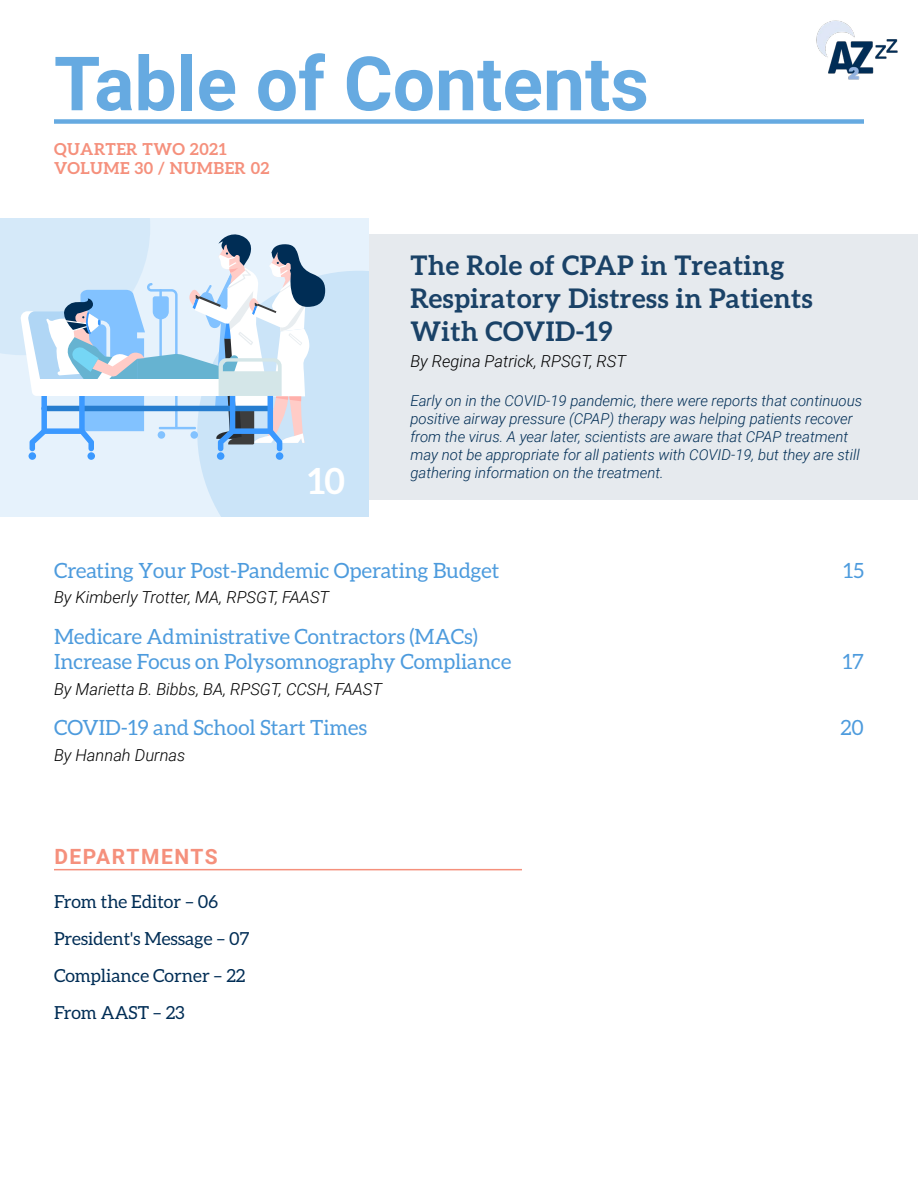
<style>
.page{position:relative;width:918px;height:1188px;background:#fff}
.page>*{position:absolute;margin:0;border:0;box-sizing:border-box;transform-origin:0 0}
.t1{font:700 75px "Roboto";color:#66aae1}
.t2{font:700 36px "Aleo";color:#fff}
.t3{font:700 27px/33px "Aleo";letter-spacing:.02em;color:#1a4267}
.t4{font:21px/25.5px "Aleo";color:#4d9bdd}
.t5{font:700 21px "Roboto";letter-spacing:.075em;color:#f5907c}
.t6{font:18px/37px "Aleo";color:#002d55}
.t7{font:italic 300 16.5px "Roboto";color:#000}
.t8{font:700 16.5px/19.5px "Aleo";letter-spacing:.03em;color:#f5907c}
.t9{font:italic 300 15px/18px "Roboto";color:#002d55}
</style>
<div class="page">
<div style="left:0;top:235px;width:918px;height:265px;background:#e6eaee"></div>
<img style="left:816px;top:20px;width:82px;height:60px">
<div style="left:54px;top:119px;width:810px;height:5px;background:#66aae1"></div>
<hr style="left:54px;top:869px;width:468px;height:1px;background:#f5907c">
<svg style="left:0;top:218px;width:369px;height:299px"></svg>
<h1 class="t1" style="left:54px;top:31px;width:596px">Table of Contents</h1>
<p class="t8" style="left:54px;top:139px;width:217px">QUARTER TWO 2021<br>VOLUME 30 / NUMBER 02</p>
<h2 class="t2" style="left:308px;top:460px;width:39px">10</h2>
<h3 class="t3" style="left:410px;top:249px;width:404px">The Role of CPAP in Treating<br>Respiratory Distress in Patients<br>With COVID-19</h3>
<p class="t7" style="left:410px;top:349px;width:217px">By Regina Patrick, RPSGT, RST</p>
<p class="t9" style="left:410px;top:391px;width:453px">Early on in the COVID-19 pandemic, there were reports that continuous positive airway pressure (CPAP) therapy was helping patients recover from the virus. A year later, scientists are aware that CPAP treatment may not be appropriate for all patients with COVID-19, but they are still gathering information on the treatment.</p>
<h3 class="t4" style="left:54px;top:557px;width:447px">Creating Your Post-Pandemic Operating Budget</h3>
<h3 class="t4" style="left:844px;top:557px;width:22px">15</h3>
<p class="t7" style="left:54px;top:586px;width:277px">By Kimberly Trotter, MA, RPSGT, FAAST</p>
<h3 class="t4" style="left:54px;top:623px;width:459px">Medicare Administrative Contractors (MACs)<br>Increase Focus on Polysomnography Compliance</h3>
<h3 class="t4" style="left:843px;top:649px;width:23px">17</h3>
<p class="t7" style="left:54px;top:677px;width:330px">By Marietta B. Bibbs, BA, RPSGT, CCSH, FAAST</p>
<h3 class="t4" style="left:54px;top:715px;width:315px">COVID-19 and School Start Times</h3>
<h3 class="t4" style="left:840px;top:715px;width:25px">20</h3>
<p class="t7" style="left:54px;top:743px;width:133px">By Hannah Durnas</p>
<h3 class="t5" style="left:54px;top:842px;width:165px">DEPARTMENTS</h3>
<p class="t6" style="left:54px;top:882px;width:197px">From the Editor – 06<br>President's Message – 07<br>Compliance Corner – 22<br>From AAST – 23</p>
</div>
